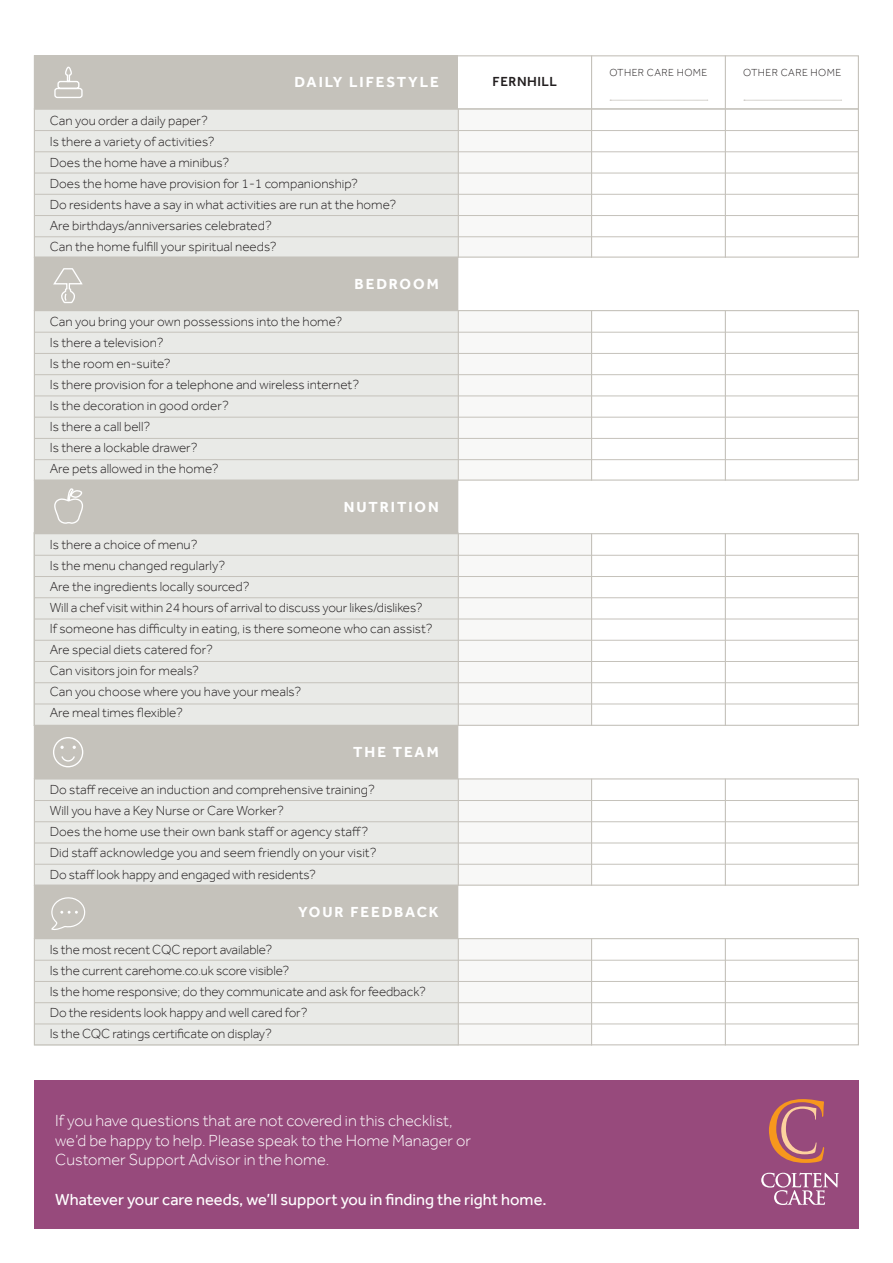
<style>
.page{position:relative;width:893px;height:1263px;background:#fff}
.page>*{position:absolute;margin:0;border:0;box-sizing:border-box;transform-origin:0 0}
.t1{font:300 16.5px/19.8px "Effra";color:#fff}
.t2{font:16.5px "Effra";color:#fff}
.t3{font:700 15px "Effra";letter-spacing:.13em;color:#fff}
.t4{font:300 13.5px "Effra";color:#231f20}
.t5{font:500 13.5px "Effra";letter-spacing:.04em;color:#231f20}
.t6{font:300 10.5px "Effra";letter-spacing:.04em;color:#231f20}
</style>
<div class="page">
<div style="left:35px;top:1080px;width:824px;height:149px;background:#974a7c"></div>
<div style="left:34px;top:312px;width:425px;height:169px;background:#e9eae7"></div>
<svg style="left:769px;top:1099px;width:55px;height:64px"></svg>
<svg style="left:761px;top:1173px;width:78px;height:32px"></svg>
<div style="left:34px;top:109px;width:425px;height:149px;background:#e9eae7"></div>
<div style="left:34px;top:55px;width:424px;height:54px;background:#c5c2bb"></div>
<div style="left:458px;top:109px;width:134px;height:149px;background:#f8f8f7"></div>
<div style="left:34px;top:55px;width:825px;height:54px;border:1px solid #c5c2bb"></div>
<div style="left:34px;top:108px;width:825px;height:150px;border:1px solid #c5c2bb"></div>
<hr style="left:34px;top:130px;width:825px;height:1px;background:#c5c2bb">
<hr style="left:34px;top:194px;width:825px;height:1px;background:#c5c2bb">
<hr style="left:34px;top:152px;width:825px;height:1px;background:#c5c2bb">
<hr style="left:34px;top:215px;width:825px;height:1px;background:#c5c2bb">
<hr style="left:34px;top:173px;width:825px;height:1px;background:#c5c2bb">
<hr style="left:34px;top:236px;width:825px;height:1px;background:#c5c2bb">
<hr style="left:591px;top:55px;width:1px;height:203px;background:#c5c2bb">
<hr style="left:458px;top:109px;width:1px;height:149px;background:#c5c2bb">
<hr style="left:725px;top:55px;width:1px;height:203px;background:#c5c2bb">
<div style="left:34px;top:257px;width:424px;height:54px;background:#c5c2bb"></div>
<div style="left:458px;top:311px;width:134px;height:170px;background:#f8f8f7"></div>
<div style="left:34px;top:310px;width:825px;height:171px;border:1px solid #c5c2bb"></div>
<hr style="left:34px;top:332px;width:825px;height:1px;background:#c5c2bb">
<hr style="left:34px;top:396px;width:825px;height:1px;background:#c5c2bb">
<hr style="left:34px;top:353px;width:825px;height:1px;background:#c5c2bb">
<hr style="left:34px;top:417px;width:825px;height:1px;background:#c5c2bb">
<hr style="left:34px;top:374px;width:825px;height:1px;background:#c5c2bb">
<hr style="left:34px;top:438px;width:825px;height:1px;background:#c5c2bb">
<hr style="left:34px;top:459px;width:825px;height:1px;background:#c5c2bb">
<hr style="left:591px;top:310px;width:1px;height:171px;background:#c5c2bb">
<hr style="left:458px;top:310px;width:1px;height:171px;background:#c5c2bb">
<hr style="left:725px;top:310px;width:1px;height:171px;background:#c5c2bb">
<svg style="left:54px;top:66px;width:29px;height:32px"></svg>
<svg style="left:53px;top:268px;width:30px;height:36px"></svg>
<div style="left:34px;top:533px;width:425px;height:193px;background:#e9eae7"></div>
<div style="left:34px;top:480px;width:424px;height:54px;background:#c5c2bb"></div>
<div style="left:458px;top:534px;width:134px;height:192px;background:#f8f8f7"></div>
<div style="left:34px;top:533px;width:825px;height:193px;border:1px solid #c5c2bb"></div>
<hr style="left:34px;top:555px;width:825px;height:1px;background:#c5c2bb">
<hr style="left:34px;top:619px;width:825px;height:1px;background:#c5c2bb">
<hr style="left:34px;top:576px;width:825px;height:1px;background:#c5c2bb">
<hr style="left:34px;top:640px;width:825px;height:1px;background:#c5c2bb">
<hr style="left:34px;top:597px;width:825px;height:1px;background:#c5c2bb">
<hr style="left:34px;top:661px;width:825px;height:1px;background:#c5c2bb">
<hr style="left:34px;top:682px;width:825px;height:1px;background:#c5c2bb">
<hr style="left:34px;top:704px;width:825px;height:1px;background:#c5c2bb">
<hr style="left:591px;top:533px;width:1px;height:193px;background:#c5c2bb">
<hr style="left:458px;top:533px;width:1px;height:193px;background:#c5c2bb">
<hr style="left:725px;top:533px;width:1px;height:193px;background:#c5c2bb">
<div style="left:34px;top:779px;width:425px;height:107px;background:#e9eae7"></div>
<div style="left:34px;top:725px;width:424px;height:54px;background:#c5c2bb"></div>
<div style="left:458px;top:779px;width:134px;height:107px;background:#f8f8f7"></div>
<div style="left:34px;top:778px;width:825px;height:108px;border:1px solid #c5c2bb"></div>
<hr style="left:34px;top:800px;width:825px;height:1px;background:#c5c2bb">
<hr style="left:34px;top:864px;width:825px;height:1px;background:#c5c2bb">
<hr style="left:34px;top:821px;width:825px;height:1px;background:#c5c2bb">
<hr style="left:34px;top:843px;width:825px;height:1px;background:#c5c2bb">
<hr style="left:591px;top:779px;width:1px;height:107px;background:#c5c2bb">
<hr style="left:458px;top:779px;width:1px;height:107px;background:#c5c2bb">
<hr style="left:725px;top:779px;width:1px;height:107px;background:#c5c2bb">
<div style="left:34px;top:939px;width:425px;height:106px;background:#e9eae7"></div>
<div style="left:34px;top:885px;width:424px;height:54px;background:#c5c2bb"></div>
<div style="left:458px;top:939px;width:134px;height:106px;background:#f8f8f7"></div>
<div style="left:34px;top:938px;width:825px;height:107px;border:1px solid #c5c2bb"></div>
<hr style="left:34px;top:960px;width:825px;height:1px;background:#c5c2bb">
<hr style="left:34px;top:1024px;width:825px;height:1px;background:#c5c2bb">
<hr style="left:34px;top:981px;width:825px;height:1px;background:#c5c2bb">
<hr style="left:34px;top:1002px;width:825px;height:1px;background:#c5c2bb">
<hr style="left:591px;top:938px;width:1px;height:107px;background:#c5c2bb">
<hr style="left:458px;top:938px;width:1px;height:107px;background:#c5c2bb">
<hr style="left:725px;top:938px;width:1px;height:107px;background:#c5c2bb">
<svg style="left:54px;top:488px;width:29px;height:36px"></svg>
<div style="left:53px;top:737px;width:30px;height:30px;border:1px solid #fff;border-radius:50%"></div>
<svg style="left:61px;top:756px;width:14px;height:6px"></svg>
<svg style="left:51px;top:897px;width:35px;height:33px"></svg>
<svg style="left:610px;top:100px;width:98px;height:1px"></svg>
<svg style="left:744px;top:100px;width:98px;height:1px"></svg>
<p class="t3" style="left:294px;top:73px;width:146px">DAILY LIFESTYLE</p>
<p class="t4" style="left:50px;top:112px;width:160px">Can you order a daily paper?</p>
<p class="t4" style="left:50px;top:133px;width:166px">Is there a variety of activities?</p>
<p class="t4" style="left:50px;top:154px;width:181px">Does the home have a minibus?</p>
<p class="t4" style="left:50px;top:175px;width:310px">Does the home have provision for 1-1 companionship?</p>
<p class="t4" style="left:50px;top:196px;width:348px">Do residents have a say in what activities are run at the home?</p>
<p class="t4" style="left:50px;top:217px;width:224px">Are birthdays/anniversaries celebrated?</p>
<p class="t4" style="left:50px;top:238px;width:228px">Can the home fulfill your spiritual needs?</p>
<p class="t3" style="left:355px;top:275px;width:86px">BEDROOM</p>
<p class="t4" style="left:50px;top:314px;width:294px">Can you bring your own possessions into the home?</p>
<p class="t4" style="left:50px;top:335px;width:115px">Is there a television?</p>
<p class="t4" style="left:50px;top:356px;width:122px">Is the room en-suite?</p>
<p class="t4" style="left:50px;top:377px;width:311px">Is there provision for a telephone and wireless internet?</p>
<p class="t4" style="left:50px;top:398px;width:181px">Is the decoration in good order?</p>
<p class="t4" style="left:50px;top:419px;width:102px">Is there a call bell?</p>
<p class="t4" style="left:50px;top:440px;width:149px">Is there a lockable drawer?</p>
<p class="t4" style="left:50px;top:461px;width:170px">Are pets allowed in the home?</p>
<p class="t3" style="left:344px;top:498px;width:97px">NUTRITION</p>
<p class="t4" style="left:50px;top:537px;width:149px">Is there a choice of menu?</p>
<p class="t4" style="left:50px;top:558px;width:177px">Is the menu changed regularly?</p>
<p class="t4" style="left:50px;top:579px;width:201px">Are the ingredients locally sourced?</p>
<p class="t4" style="left:50px;top:600px;width:374px">Will a chef visit within 24 hours of arrival to discuss your likes/dislikes?</p>
<p class="t4" style="left:50px;top:621px;width:384px">If someone has difficulty in eating, is there someone who can assist?</p>
<p class="t4" style="left:50px;top:642px;width:165px">Are special diets catered for?</p>
<p class="t4" style="left:50px;top:663px;width:151px">Can visitors join for meals?</p>
<p class="t4" style="left:50px;top:684px;width:253px">Can you choose where you have your meals?</p>
<p class="t4" style="left:50px;top:705px;width:135px">Are meal times flexible?</p>
<p class="t3" style="left:353px;top:743px;width:87px">THE TEAM</p>
<p class="t4" style="left:50px;top:782px;width:327px">Do staff receive an induction and comprehensive training?</p>
<p class="t4" style="left:50px;top:803px;width:236px">Will you have a Key Nurse or Care Worker?</p>
<p class="t4" style="left:50px;top:824px;width:320px">Does the home use their own bank staff or agency staff?</p>
<p class="t4" style="left:50px;top:845px;width:328px">Did staff acknowledge you and seem friendly on your visit?</p>
<p class="t4" style="left:50px;top:866px;width:268px">Do staff look happy and engaged with residents?</p>
<p class="t3" style="left:298px;top:903px;width:142px">YOUR FEEDBACK</p>
<p class="t4" style="left:50px;top:942px;width:224px">Is the most recent CQC report available?</p>
<p class="t4" style="left:50px;top:963px;width:241px">Is the current carehome.co.uk score visible?</p>
<p class="t4" style="left:50px;top:984px;width:378px">Is the home responsive; do they communicate and ask for feedback?</p>
<p class="t4" style="left:50px;top:1005px;width:259px">Do the residents look happy and well cared for?</p>
<p class="t4" style="left:50px;top:1026px;width:224px">Is the CQC ratings certificate on display?</p>
<p class="t5" style="left:493px;top:74px;width:66px">FERNHILL</p>
<p class="t1" style="left:55px;top:1110px;width:417px">If you have questions that are not covered in this checklist, we’d be happy to help. Please speak to the Home Manager or<br>Customer Support Advisor in the home.</p>
<p class="t2" style="left:55px;top:1190px;width:493px">Whatever your care needs, we’ll support you in finding the right home.</p>
<p class="t6" style="left:609px;top:66px;width:100px">OTHER CARE HOME</p>
<p class="t6" style="left:743px;top:66px;width:100px">OTHER CARE HOME</p>
</div>
